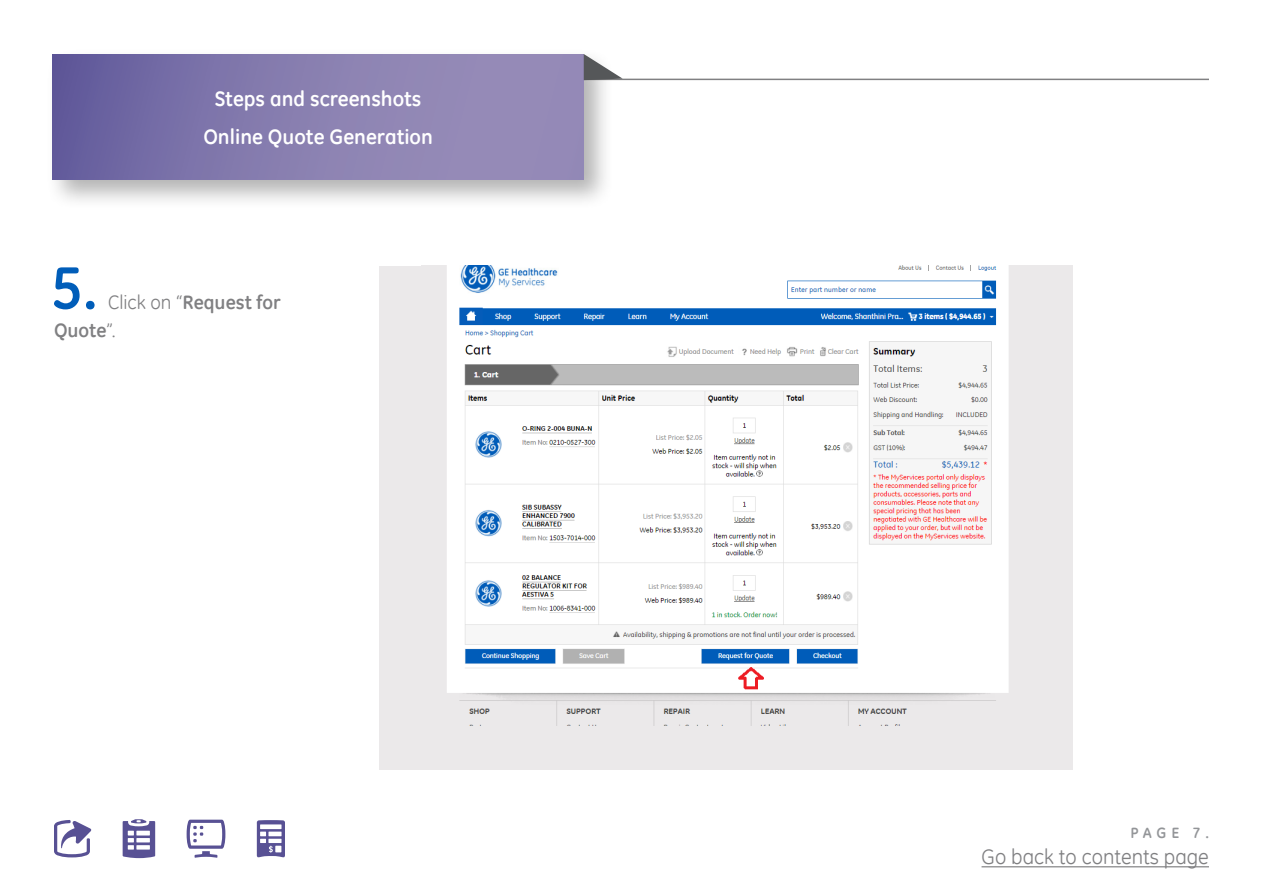
<style>
.page{position:relative;width:1263px;height:893px;background:#fff}
.page>*{position:absolute;margin:0;border:0;box-sizing:border-box;transform-origin:0 0}
.numbers{font:700 60.9px "GE Inspira";color:#005db9}
.t1{font:700 21px "GE Inspira";color:#fff}
.t2{font:21px "GE Inspira";color:#808082}
.contents{font:700 19.5px/28.5px "GE Inspira";color:#808082}
.t3{font:700 15px "GE Inspira";color:#939598}
.s1{font-weight:400}
</style>
<div class="page">
<svg style="left:54px;top:820px;width:37px;height:37px"></svg>
<svg style="left:123px;top:819px;width:32px;height:39px"></svg>
<svg style="left:257px;top:820px;width:28px;height:37px"></svg>
<svg style="left:187px;top:820px;width:38px;height:38px"></svg>
<hr style="left:981px;top:866px;width:228px;height:1px;background:#808082">
<div style="left:379px;top:266px;width:693px;height:503px;background:#ebe9ea"></div>
<img style="left:447px;top:266px;width:562px;height:459px">
<hr style="left:54px;top:79px;width:1155px;height:1px;background:#808082">
<div style="left:46px;top:47px;width:568px;height:163px;background:#000;opacity:.3"></div>
<div style="left:53px;top:54px;width:531px;height:125px;background:linear-gradient(to right,#6a63a0,#a094bd)"></div>
<svg style="left:584px;top:54px;width:39px;height:26px"></svg>
<p class="t1" style="left:215px;top:85px;width:208px">Steps and screenshots</p>
<p class="t1" style="left:203px;top:123px;width:231px">Online Quote Generation</p>
<p class="numbers" style="left:51px;top:248px;width:48px">5.</p>
<p class="contents" style="left:54px;top:287px;width:228px;text-indent:54px"><span class="s1">Click on “</span>Request for<br>Quote<span class="s1">”.</span></p>
<p class="t3" style="left:1130px;top:823px;width:80px">PAGE 7.</p>
<p class="t2" style="left:981px;top:843px;width:229px">Go back to contents page</p>
</div>
